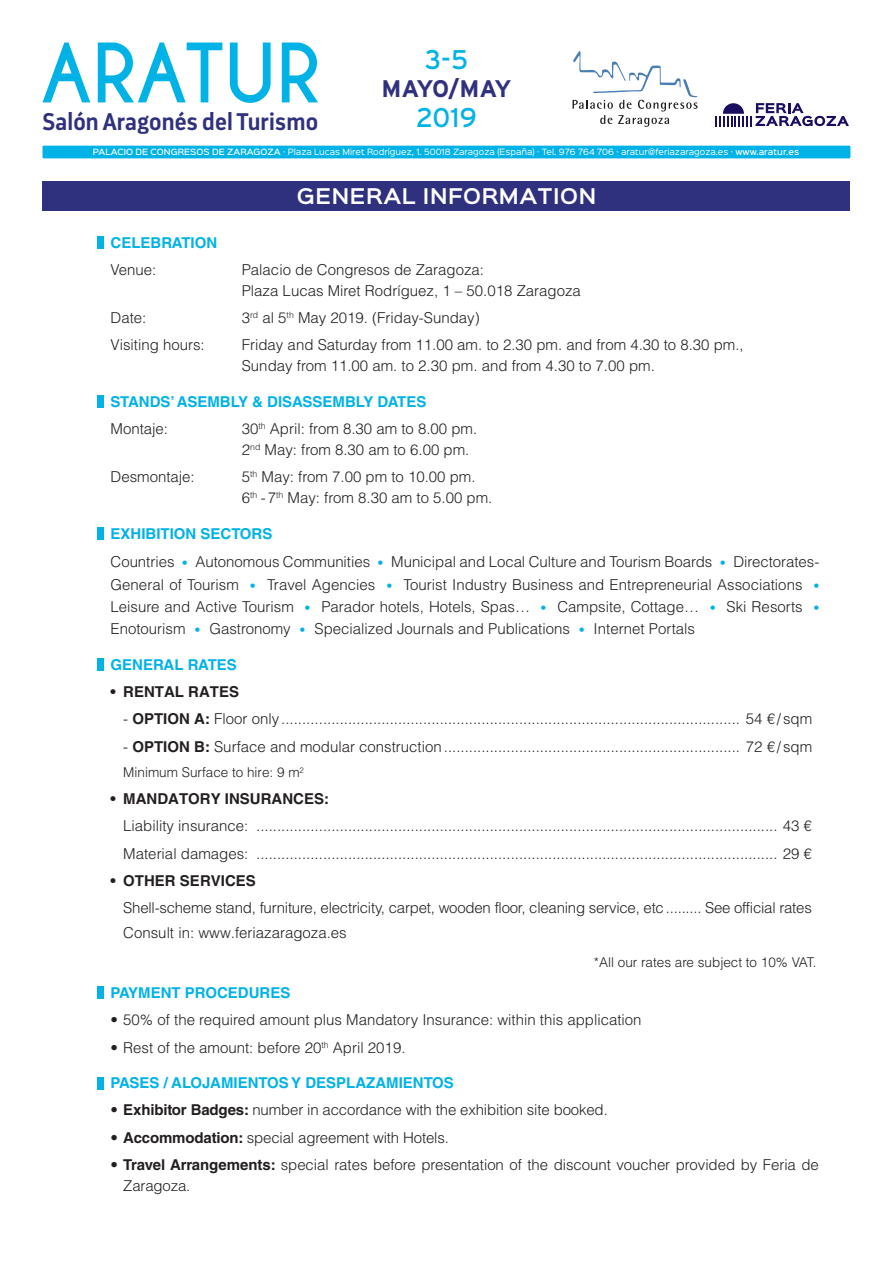
<style>
.page{position:relative;width:893px;height:1263px;background:#fff}
.page>*{position:absolute;margin:0;border:0;box-sizing:border-box;transform-origin:0 0}
.NUMERAR{font:27px "Interstate";color:#00b2e6}
.NUMERAR-2{font:600 24px "Darwin Pro";letter-spacing:.005em;color:#30317e}
.NUMERAR-3{font:700 24px "Interstate";letter-spacing:-.055em;color:#30317e}
.t1{font:600 19.5px "Sinkin Sans 600";letter-spacing:.03em;color:#fff}
.TYEXTO{font:300 15px/20.9px "Helvetica LT Std";color:#231f20}
.Estilo_de_párrafo_2{font:300 15px "Helvetica LT Std";color:#231f20}
.Estilo_de_párrafo_1{font:300 15px "Helvetica LT Std";color:#231f20}
._01_Titulos{font:700 15px "Helvetica LT Std";color:#00b2e6}
.Estilo_de_párrafo_1-2{font:700 15px "Helvetica LT Std";color:#231f20}
._02_Subtitulos{font:700 15px "Helvetica LT Std";color:#231f20}
.Estilo_de_párrafo_1-3{font:300 13.5px "Helvetica LT Std";color:#231f20}
.t2{font:7.8px "Sinkin Sans 400";color:#fff}
.s1{font-family:"Sinkin Sans 500";font-weight:500}
.s2{font-size:12px;color:#00b2e6}
.s3{font-weight:700}
</style>
<div class="page">
<div style="left:43px;top:181px;width:807px;height:30px;background:#30317e"></div>
<div style="left:98px;top:236px;width:6px;height:13px;background:#00b2e6"></div>
<div style="left:98px;top:395px;width:6px;height:13px;background:#00b2e6"></div>
<div style="left:98px;top:527px;width:6px;height:13px;background:#00b2e6"></div>
<div style="left:98px;top:658px;width:6px;height:13px;background:#00b2e6"></div>
<div style="left:98px;top:986px;width:6px;height:13px;background:#00b2e6"></div>
<div style="left:98px;top:1077px;width:6px;height:12px;background:#00b2e6"></div>
<svg style="left:43px;top:43px;width:275px;height:60px"></svg>
<svg style="left:572px;top:51px;width:126px;height:76px"></svg>
<div style="left:43px;top:146px;width:807px;height:12px;background:#00b2e6"></div>
<svg style="left:715px;top:103px;width:134px;height:23px"></svg>
<p class="NUMERAR-2" style="left:43px;top:106px;width:277px">Salón Aragonés del Turismo</p>
<p class="NUMERAR" style="left:425px;top:44px;width:45px">3-5</p>
<p class="NUMERAR" style="left:416px;top:102px;width:62px">2019</p>
<p class="NUMERAR-3" style="left:381px;top:75px;width:132px">MAYO/MAY</p>
<p class="t2" style="left:93px;top:145px;width:708px"><span class="s1">PALACIO DE CONGRESOS DE ZARAGOZA</span> · Plaza Lucas Miret Rodríguez, 1. 50018 Zaragoza (España) · Tel. 976 764 706 · aratur@feriazaragoza.es · <span class="s1">www.aratur.es</span></p>
<p class="t1" style="left:297px;top:179px;width:301px">GENERAL INFORMATION</p>
<p class="_01_Titulos" style="left:111px;top:233px;width:108px">CELEBRATION</p>
<p class="TYEXTO" style="left:111px;top:259px;width:47px">Venue:</p>
<p class="TYEXTO" style="left:242px;top:259px;width:341px">Palacio de Congresos de Zaragoza:<br>Plaza Lucas Miret Rodríguez, 1 – 50.018 Zaragoza</p>
<p class="TYEXTO" style="left:111px;top:307px;width:37px">Date:</p>
<p class="TYEXTO" style="left:242px;top:307px;width:239px">3<sup>rd</sup> al 5<sup>th</sup> May 2019. (Friday-Sunday)</p>
<p class="TYEXTO" style="left:111px;top:334px;width:96px">Visiting hours:</p>
<p class="TYEXTO" style="left:242px;top:334px;width:503px">Friday and Saturday from 11.00 am. to 2.30 pm. and from 4.30 to 8.30 pm.,<br>Sunday from 11.00 am. to 2.30 pm. and from 4.30 to 7.00 pm.</p>
<p class="_01_Titulos" style="left:111px;top:392px;width:317px">STANDS’ ASEMBLY &amp; DISASSEMBLY DATES</p>
<p class="TYEXTO" style="left:111px;top:418px;width:59px">Montaje:</p>
<p class="TYEXTO" style="left:242px;top:418px;width:237px">30<sup>th</sup> April: from 8.30 am to 8.00 pm.<br>2<sup>nd</sup> May: from 8.30 am to 6.00 pm.</p>
<p class="TYEXTO" style="left:111px;top:466px;width:86px">Desmontaje:</p>
<p class="TYEXTO" style="left:242px;top:466px;width:252px">5<sup>th</sup> May: from 7.00 pm to 10.00 pm.<br>6<sup>th</sup> -7<sup>th</sup> May: from 8.30 am to 5.00 pm.</p>
<p class="_01_Titulos" style="left:111px;top:524px;width:163px">EXHIBITION SECTORS</p>
<p class="TYEXTO" style="left:111px;top:551px;width:710px;line-height:22.4px;text-align:justify">Countries <span class="s2">•</span> Autonomous Communities <span class="s2">•</span> Municipal and Local Culture and Tourism Boards <span class="s2">•</span> Directorates-General of Tourism <span class="s2">•</span> Travel Agencies <span class="s2">•</span> Tourist Industry Business and Entrepreneurial Associations <span class="s2">• </span>Leisure and Active Tourism <span class="s2">•</span> Parador hotels, Hotels, Spas… <span class="s2">•</span> Campsite, Cottage… <span class="s2">•</span> Ski Resorts <span class="s2">• </span>Enotourism <span class="s2">•</span> Gastronomy <span class="s2">•</span> Specialized Journals and Publications <span class="s2">•</span> Internet Portals</p>
<p class="_01_Titulos" style="left:111px;top:655px;width:128px">GENERAL RATES</p>
<p class="Estilo_de_párrafo_1-2" style="left:111px;top:683px;width:130px">• RENTAL RATES</p>
<p class="Estilo_de_párrafo_1" style="left:123px;top:710px;width:690px">- <span class="s3">OPTION A:</span> Floor only .............................................................................................................. 54 €/sqm</p>
<p class="Estilo_de_párrafo_1" style="left:123px;top:737px;width:690px">- <span class="s3">OPTION B:</span> Surface and modular construction ....................................................................... 72 €/sqm</p>
<p class="Estilo_de_párrafo_1-3" style="left:123px;top:764px;width:182px">Minimum Surface to hire: 9 m<sup>2</sup></p>
<p class="Estilo_de_párrafo_1-2" style="left:111px;top:790px;width:220px">• MANDATORY INSURANCES:</p>
<p class="Estilo_de_párrafo_2" style="left:123px;top:817px;width:690px">Liability insurance: ............................................................................................................................. 43 €</p>
<p class="Estilo_de_párrafo_2" style="left:123px;top:844px;width:690px">Material damages: ............................................................................................................................. 29 €</p>
<p class="_02_Subtitulos" style="left:111px;top:871px;width:147px">• OTHER SERVICES</p>
<p class="TYEXTO" style="left:123px;top:897px;width:690px">Shell-scheme stand, furniture, electricity, carpet, wooden floor, cleaning service, etc......... See official rates</p>
<p class="Estilo_de_párrafo_1" style="left:123px;top:924px;width:225px">Consult in: www.feriazaragoza.es</p>
<p class="Estilo_de_párrafo_1-3" style="left:594px;top:953px;width:224px">*All our rates are subject to 10% VAT.</p>
<p class="_01_Titulos" style="left:111px;top:984px;width:181px">PAYMENT PROCEDURES</p>
<p class="TYEXTO" style="left:111px;top:1009px;width:533px">• 50% of the required amount plus Mandatory Insurance: within this application</p>
<p class="TYEXTO" style="left:111px;top:1036px;width:296px">• Rest of the amount: before 20<sup>th</sup> April 2019.</p>
<p class="_01_Titulos" style="left:111px;top:1074px;width:345px">PASES / ALOJAMIENTOS Y DESPLAZAMIENTOS</p>
<p class="TYEXTO" style="left:111px;top:1099px;width:499px">• <span class="s3">Exhibitor Badges:</span> number in accordance with the exhibition site booked.</p>
<p class="TYEXTO" style="left:111px;top:1127px;width:340px">• <span class="s3">Accommodation:</span> special agreement with Hotels.</p>
<p class="TYEXTO" style="left:123px;top:1154px;width:697px;text-indent:-13px">• <span class="s3">Travel Arrangements:</span> special rates before presentation of the discount voucher provided by Feria de<br>Zaragoza.</p>
</div>
